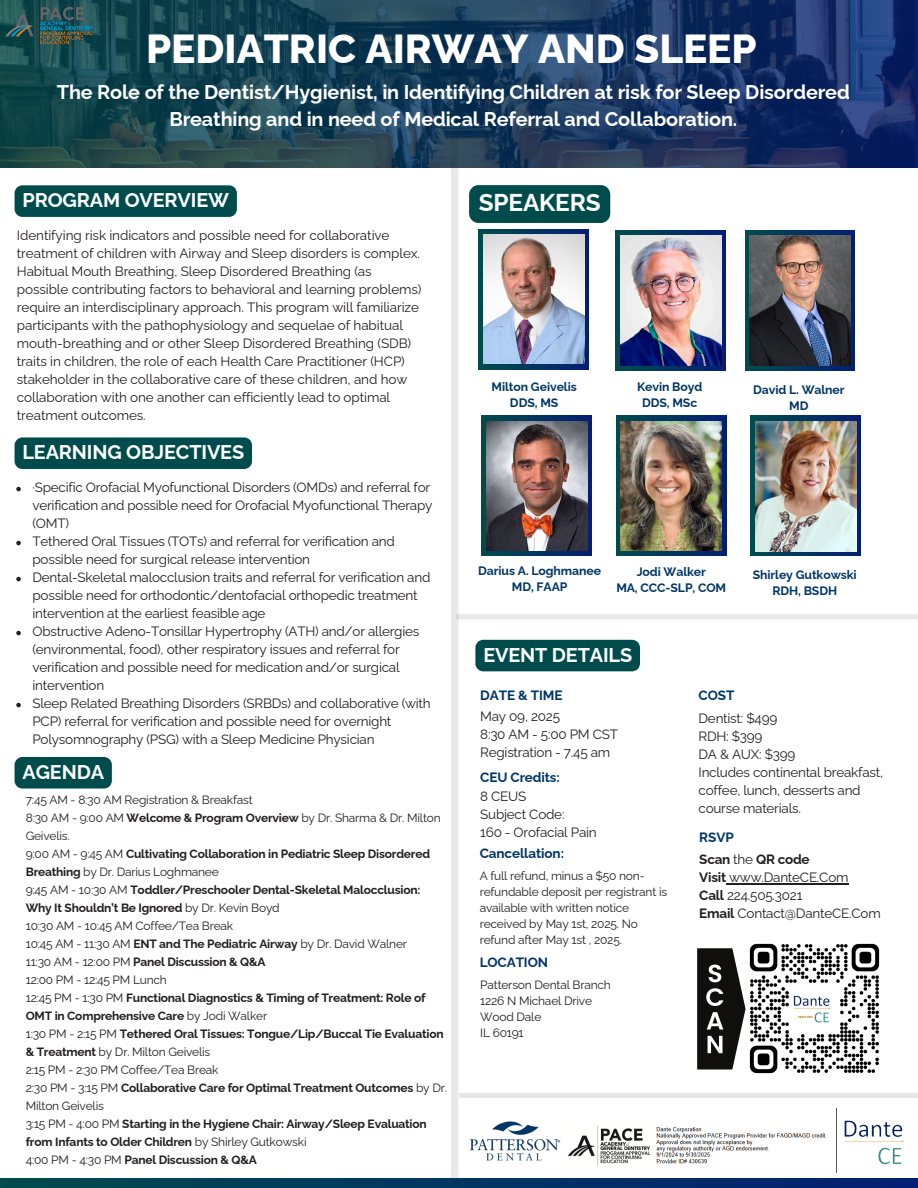
<style>
.page{position:relative;width:918px;height:1188px;background:#fff}
.page>*{position:absolute;margin:0;border:0;box-sizing:border-box;transform-origin:0 0}
.t1{font:800 40.5px "Raleway";color:#fff}
.t2{font:700 24.3px "Raleway";letter-spacing:-.005em;color:#fff}
.t3{font:700 19.8px/27px "Raleway";letter-spacing:-.01em;color:#fff;text-align:center}
.t4{font:13.5px/18px "Raleway";letter-spacing:-.015em;color:#231f20}
.t5{font:700 13.5px "Raleway";letter-spacing:-.005em;color:#003667}
.t6{font:700 13.5px "Raleway";letter-spacing:-.015em;color:#231f20}
.t7{font:700 12.3px/16.4px "Raleway";letter-spacing:-.005em;color:#003667;text-align:center}
.t8{font:700 12px/18px "Raleway";letter-spacing:-.015em;color:#231f20}
.t9{font:12px/16px "Raleway";letter-spacing:-.015em;color:#231f20}
.s1{font-weight:700}
.s2{font-weight:400}
</style>
<div class="page">
<svg style="left:0;top:1178px;width:918px;height:10px;background:#01385d"></svg>
<img style="left:0;top:0;width:451px;height:167px">
<img style="left:2px;top:1px;width:94px;height:49px">
<svg style="left:15px;top:185px;width:222px;height:32px;background:#054f4f"></svg>
<div style="left:15px;top:437px;width:237px;height:32px;background:#004c4c"></div>
<img style="left:451px;top:0;width:467px;height:1183px">
<hr style="left:726px;top:883px;width:47px;height:1px;background:#231f20">
<hr style="left:773px;top:883px;width:75px;height:1px;background:#231f20">
<svg style="left:16px;top:487px;width:5px;height:4px"></svg>
<svg style="left:16px;top:541px;width:5px;height:4px"></svg>
<svg style="left:16px;top:577px;width:5px;height:4px"></svg>
<svg style="left:16px;top:631px;width:5px;height:4px"></svg>
<svg style="left:16px;top:703px;width:5px;height:4px"></svg>
<div style="left:15px;top:757px;width:97px;height:32px;background:#004c4c;border-radius:8px"></div>
<p class="t1" style="left:146px;top:25px;width:612px">PEDIATRIC AIRWAY AND SLEEP</p>
<p class="t3" style="left:57px;top:78px;width:794px">The Role of the Dentist/Hygienist, in Identifying Children at risk for Sleep Disordered<br>Breathing and in need of Medical Referral and Collaboration.</p>
<h1 class="t3" style="left:22px;top:187px;width:208px">PROGRAM OVERVIEW</h1>
<p class="t2" style="left:479px;top:189px;width:123px">SPEAKERS</p>
<h4 class="t4" style="left:17px;top:226px;width:406px">Identifying risk indicators and possible need for collaborative treatment of children with Airway and Sleep disorders is complex.<br>Habitual Mouth Breathing, Sleep Disordered Breathing (as possible contributing factors to behavioral and learning problems) require an interdisciplinary approach. This program will familiarize participants with the pathophysiology and sequelae of habitual mouth-breathing and or other Sleep Disordered Breathing (SDB) traits in children, the role of each Health Care Practitioner (HCP) stakeholder in the collaborative care of these children, and how collaboration with one another can efficiently lead to optimal treatment outcomes.</h4>
<p class="t3" style="left:22px;top:439px;width:223px">LEARNING OBJECTIVES</p>
<p class="t7" style="left:492px;top:378px;width:87px">Milton Geivelis<br>DDS, MS</p>
<h3 class="t7" style="left:637px;top:378px;width:67px">Kevin Boyd<br>DDS, MSc</h3>
<p class="t7" style="left:753px;top:381px;width:93px">David L. Walner<br>MD</p>
<p class="t4" style="left:32px;top:479px;width:401px">·Specific Orofacial Myofunctional Disorders (OMDs) and referral for verification and possible need for Orofacial Myofunctional Therapy (OMT)</p>
<p class="t4" style="left:32px;top:533px;width:364px">Tethered Oral Tissues (TOTs) and referral for verification and possible need for surgical release intervention</p>
<p class="t4" style="left:32px;top:569px;width:399px">Dental-Skeletal malocclusion traits and referral for verification and possible need for orthodontic/dentofacial orthopedic treatment intervention at the earliest feasible age</p>
<p class="t4" style="left:32px;top:623px;width:388px">Obstructive Adeno-Tonsillar Hypertrophy (ATH) and/or allergies (environmental, food), other respiratory issues and referral for verification and possible need for medication and/or surgical intervention</p>
<p class="t4" style="left:32px;top:695px;width:400px">Sleep Related Breathing Disorders (SRBDs) and collaborative (with<br>PCP) referral for verification and possible need for overnight<br>Polysomnography (PSG) with a Sleep Medicine Physician</p>
<p class="t3" style="left:22px;top:758px;width:83px">AGENDA</p>
<p class="t9" style="left:26px;top:792px;width:229px">7:45 AM - 8:30 AM Registration &amp; Breakfast</p>
<p class="t9" style="left:26px;top:809px;width:417px;line-height:18px">8:30 AM - 9:00 AM <span class="s1">Welcome &amp; Program Overview</span> by Dr. Sharma &amp; Dr. Milton<br>Geivelis.</p>
<p class="t8" style="left:26px;top:845px;width:406px"><span class="s2">9:00 AM - 9:45 AM</span> Cultivating Collaboration in Pediatric Sleep Disordered<br>Breathing <span class="s2">by Dr. Darius Loghmanee</span></p>
<p class="t8" style="left:26px;top:881px;width:396px"><span class="s2">9:45 AM - 10:30 AM</span> Toddler/Preschooler Dental-Skeletal Malocclusion:<br>Why It Shouldn’t Be Ignored <span class="s2">by Dr. Kevin Boyd</span></p>
<p class="t9" style="left:26px;top:918px;width:209px">10:30 AM - 10:45 AM Coffee/Tea Break</p>
<p class="t9" style="left:26px;top:936px;width:383px">10:45 AM - 11:30 AM <span class="s1">ENT and The Pediatric Airway</span> by Dr. David Walner</p>
<p class="t8" style="left:26px;top:953px;width:241px"><span class="s2">11:30 AM - 12:00 PM</span> Panel Discussion &amp; Q&amp;A</p>
<p class="t9" style="left:26px;top:972px;width:143px">12:00 PM - 12:45 PM Lunch</p>
<p class="t8" style="left:26px;top:989px;width:401px"><span class="s2">12:45 PM - 1:30 PM</span> Functional Diagnostics &amp; Timing of Treatment: Role of<br>OMT in Comprehensive Care <span class="s2">by Jodi Walker</span></p>
<p class="t8" style="left:26px;top:1025px;width:419px"><span class="s2">1:30 PM - 2:15 PM</span> Tethered Oral Tissues: Tongue/Lip/Buccal Tie Evaluation &amp; Treatment <span class="s2">by Dr. Milton Geivelis</span></p>
<p class="t9" style="left:26px;top:1062px;width:194px">2:15 PM - 2:30 PM Coffee/Tea Break</p>
<p class="t8" style="left:26px;top:1079px;width:423px"><span class="s2">2:30 PM - 3:15 PM</span> Collaborative Care for Optimal Treatment Outcomes <span class="s2">by Dr.<br>Milton Geivelis</span></p>
<h5 class="t8" style="left:26px;top:1115px;width:403px"><span class="s2">3:15 PM - 4:00 PM</span> Starting in the Hygiene Chair: Airway/Sleep Evaluation from Infants to Older Children <span class="s2">by Shirley Gutkowski</span></h5>
<h6 class="t8" style="left:26px;top:1151px;width:233px"><span class="s2">4:00 PM - 4:30 PM</span> Panel Discussion &amp; Q&amp;A</h6>
<h6 class="t7" style="left:478px;top:562px;width:124px">Darius A. Loghmanee<br>MD, FAAP</h6>
<p class="t7" style="left:616px;top:563px;width:111px">Jodi Walker<br>MA, CCC-SLP, COM</p>
<p class="t7" style="left:753px;top:566px;width:105px">Shirley Gutkowski<br>RDH, BSDH</p>
<h3 class="t3" style="left:483px;top:641px;width:150px">EVENT DETAILS</h3>
<p class="t5" style="left:480px;top:687px;width:84px">DATE &amp; TIME</p>
<p class="t5" style="left:699px;top:687px;width:37px">COST</p>
<h2 class="t4" style="left:480px;top:707px;width:81px">May 09, 2025</h2>
<p class="t4" style="left:480px;top:725px;width:139px">8:30 AM - 5:00 PM CST</p>
<p class="t4" style="left:480px;top:743px;width:132px">Registration - 7.45 am</p>
<p class="t5" style="left:480px;top:770px;width:81px">CEU Credits:</p>
<h6 class="t4" style="left:480px;top:787px;width:48px">8 CEUS</h6>
<h6 class="t4" style="left:480px;top:805px;width:86px">Subject Code:</h6>
<h6 class="t4" style="left:480px;top:823px;width:118px">160 - Orofacial Pain</h6>
<h6 class="t5" style="left:480px;top:845px;width:86px">Cancellation:</h6>
<p class="t9" style="left:480px;top:868px;width:189px">A full refund, minus a $50 non&shy;refundable deposit per registrant is available with written notice received by May 1st, 2025. No refund after May 1st , 2025.</p>
<p class="t5" style="left:480px;top:954px;width:70px">LOCATION</p>
<p class="t9" style="left:480px;top:977px;width:132px">Patterson Dental Branch</p>
<p class="t9" style="left:480px;top:993px;width:113px">1226 N Michael Drive</p>
<p class="t9" style="left:480px;top:1009px;width:63px">Wood Dale</p>
<h6 class="t9" style="left:480px;top:1025px;width:45px">IL 60191</h6>
<p class="t4" style="left:699px;top:709px;width:80px">Dentist: $499</p>
<p class="t4" style="left:699px;top:727px;width:65px">RDH: $399</p>
<h3 class="t4" style="left:699px;top:745px;width:98px">DA &amp; AUX: $399</h3>
<p class="t4" style="left:699px;top:763px;width:186px">Includes continental breakfast, coffee, lunch, desserts and course materials.</p>
<h5 class="t5" style="left:699px;top:829px;width:36px">RSVP</h5>
<h6 class="t6" style="left:699px;top:851px;width:112px">Scan <span class="s2">the</span> QR code</h6>
<p class="t4" style="left:699px;top:868px;width:151px"><span class="s1">Visit</span> www.DanteCE.Com</p>
<h3 class="t4" style="left:699px;top:886px;width:105px"><span class="s1">Call</span> 224.505.3021</h3>
<h5 class="t4" style="left:699px;top:904px;width:183px"><span class="s1">Email</span> Contact@DanteCE.Com</h5>
</div>
